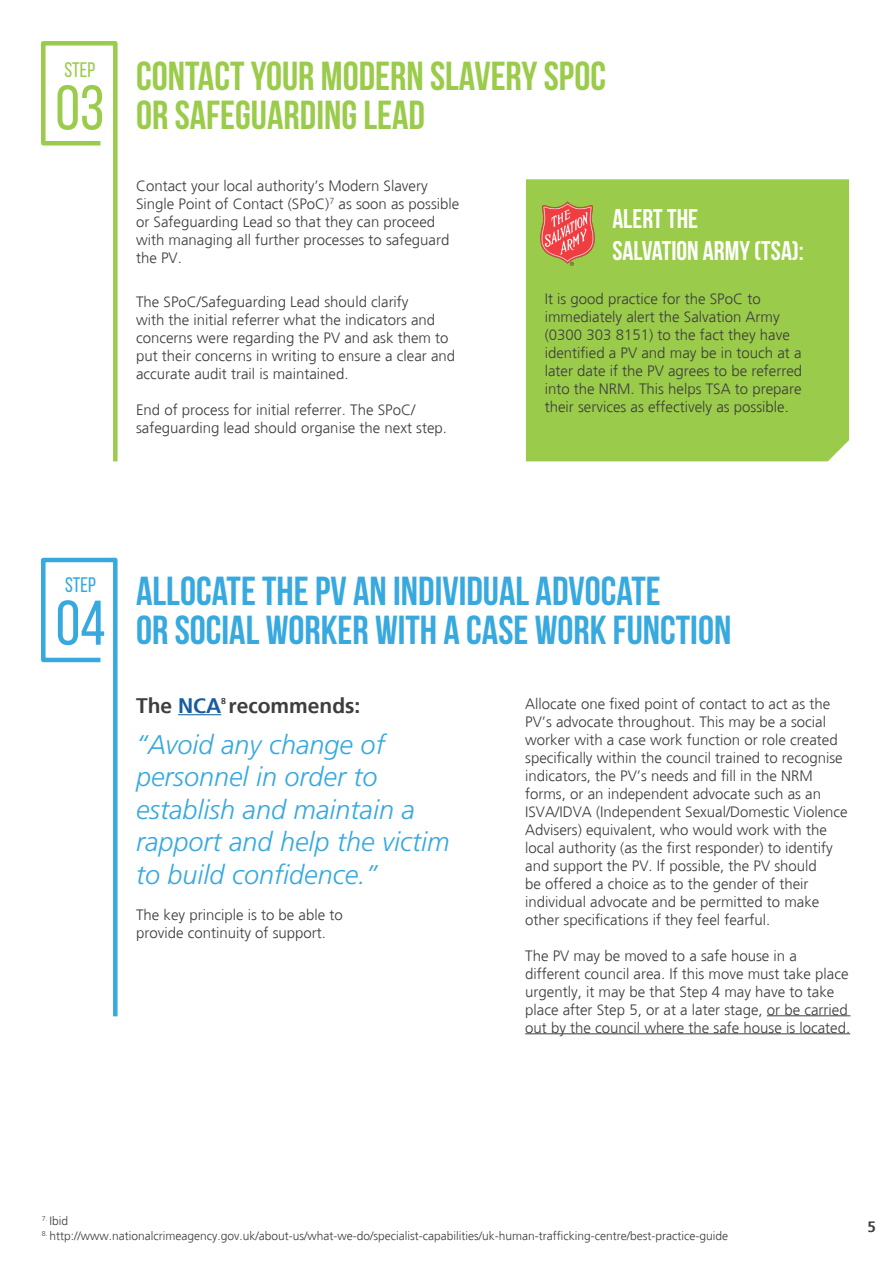
<style>
.page{position:relative;width:893px;height:1263px;background:#fff}
.page>*{position:absolute;margin:0;border:0;box-sizing:border-box;transform-origin:0 0}
.t1{font:63px "Bebas Neue";color:#9acb4a}
.t2{font:63px "Bebas Neue";color:#37a9df}
.t3{font:700 40.5px "Bebas Neue";color:#37a9df}
.t4{font:700 40.5px "Bebas Neue";color:#9acb4a}
.t5{font:italic 300 27px/32.4px "Frutiger";color:#37a9df}
.t6{font:700 27px "Bebas Neue";color:#fff}
.t7{font:700 21px "Frutiger";color:#3e3e3f}
.t8{font:21px "Bebas Neue";color:#9acb4a}
.t9{font:21px "Bebas Neue";color:#37a9df}
.t10{font:300 15px/18px "Frutiger";color:#3e3e3f}
.t11{font:700 15px "Frutiger";color:#3e3e3f}
.t12{font:300 12px "Frutiger";color:#3e3e3f}
.t13{font:700 8.7px "Frutiger";color:#3e3e3f}
.s1{color:#175d9e}
</style>
<div class="page">
<div style="left:526px;top:179px;width:323px;height:282px;background:#9acb4a"></div>
<hr style="left:178px;top:714px;width:43px;height:1px;background:#175d9e">
<img style="left:540px;top:201px;width:56px;height:66px">
<hr style="left:767px;top:1015px;width:83px;height:1px;background:#3e3e3f">
<hr style="left:525px;top:1033px;width:325px;height:1px;background:#3e3e3f">
<svg style="left:41px;top:41px;width:77px;height:421px"></svg>
<svg style="left:41px;top:557px;width:77px;height:460px"></svg>
<p class="t8" style="left:64px;top:59px;width:32px">STEP</p>
<p class="t1" style="left:55px;top:74px;width:50px">03</p>
<p class="t4" style="left:136px;top:54px;width:471px">CONTACT YOUR MODERN SLAVERY SPOC</p>
<p class="t4" style="left:136px;top:92px;width:290px">OR SAFEGUARDING LEAD</p>
<p class="t10" style="left:136px;top:177px;width:325px">Contact your local authority’s Modern Slavery Single Point of Contact (SPoC)<sup>7</sup> as soon as possible or Safeguarding Lead so that they can proceed with managing all further processes to safeguard the PV.</p>
<p class="t10" style="left:136px;top:293px;width:321px">The SPoC/Safeguarding Lead should clarify<br>with the initial referrer what the indicators and concerns were regarding the PV and ask them to put their concerns in writing to ensure a clear and accurate audit trail is maintained.</p>
<p class="t10" style="left:136px;top:401px;width:312px">End of process for initial referrer. The SPoC/ safeguarding lead should organise the next step.</p>
<p class="t6" style="left:612px;top:204px;width:87px">ALERT THE</p>
<p class="t6" style="left:612px;top:236px;width:193px">SALVATION ARMY (TSA):</p>
<p class="t10" style="left:545px;top:290px;width:236px">It is good practice for the SPoC to immediately alert the Salvation Army</p>
<p class="t10" style="left:545px;top:326px;width:259px">(0300 303 8151) to the fact they have identified a PV and may be in touch at a later date if the PV agrees to be referred into the NRM. This helps TSA to prepare their services as effectively as possible.</p>
<p class="t9" style="left:65px;top:574px;width:32px">STEP</p>
<p class="t2" style="left:56px;top:589px;width:51px">04</p>
<p class="t3" style="left:136px;top:569px;width:526px">ALLOCATE THE PV AN INDIVIDUAL ADVOCATE</p>
<p class="t3" style="left:136px;top:608px;width:597px">OR SOCIAL WORKER WITH A CASE WORK FUNCTION</p>
<p class="t7" style="left:136px;top:693px;width:226px">The <span class="s1">NCA</span> recommends:</p>
<p class="t13" style="left:221px;top:695px;width:6px">8</p>
<p class="t5" style="left:136px;top:728px;width:315px">“Avoid any change of personnel in order to establish and maintain a rapport and help the victim</p>
<p class="t5" style="left:136px;top:858px;width:243px">to build confidence.”</p>
<p class="t10" style="left:136px;top:906px;width:208px">The key principle is to be able to</p>
<p class="t10" style="left:136px;top:924px;width:192px">provide continuity of support.</p>
<p class="t10" style="left:525px;top:695px;width:324px">Allocate one fixed point of contact to act as the PV’s advocate throughout. This may be a social worker with a case work function or role created specifically within the council trained to recognise indicators, the PV’s needs and fill in the NRM forms, or an independent advocate such as an ISVA/IDVA (Independent Sexual/Domestic Violence Advisers) equivalent, who would work with the local authority (as the first responder) to identify and support the PV. If possible, the PV should<br>be offered a choice as to the gender of their individual advocate and be permitted to make other specifications if they feel fearful.</p>
<p class="t10" style="left:525px;top:947px;width:327px">The PV may be moved to a safe house in a different council area. If this move must take place urgently, it may be that Step 4 may have to take place after Step 5, or at a later stage, or be carried out by the council where the safe house is located.</p>
<p class="t12" style="left:42px;top:1214px;width:28px"><sup>7.</sup> Ibid</p>
<p class="t12" style="left:42px;top:1229px;width:688px"><sup>8.</sup> http://www.nationalcrimeagency.gov.uk/about-us/what-we-do/specialist-capabilities/uk-human-trafficking-centre/best-practice-guide</p>
<p class="t11" style="left:867px;top:1218px;width:10px">5</p>
</div>
